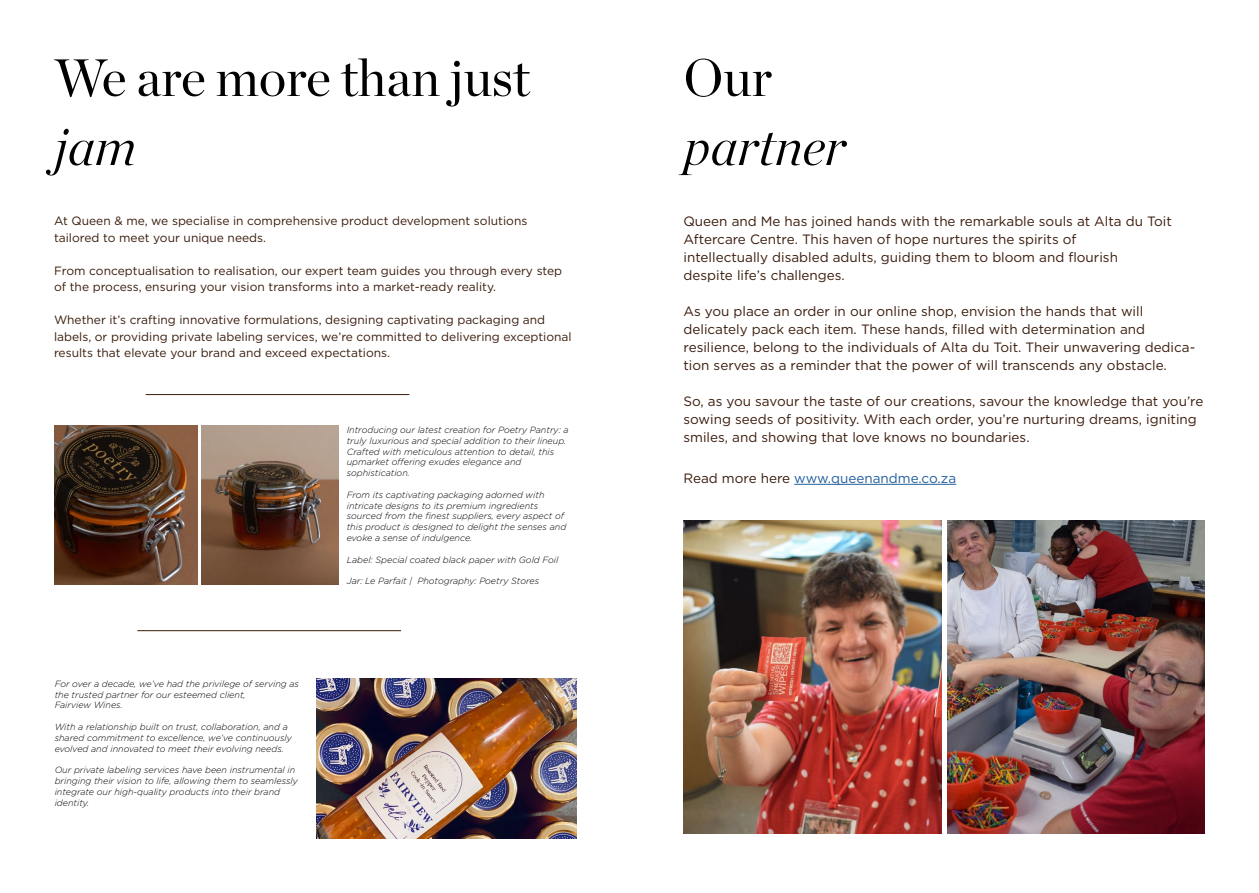
<style>
.page{position:relative;width:1259px;height:893px;background:#fff}
.page>*{position:absolute;margin:0;border:0;box-sizing:border-box;transform-origin:0 0}
.t1{font:52.5px "Chronicle Display";color:#000}
.t2{font:italic 300 52.5px "Chronicle Display";color:#000}
.t3{font:13.5px/18px "Gotham";color:#3a1b0b}
.t4{font:13.5px "Gotham";color:#215e9e}
.t5{font:12px/16.5px "Gotham";color:#3a1b0b}
.t6{font:italic 300 9px/10.8px "Gotham";color:#000}
.s1{color:#3a1b0b}
</style>
<div class="page">
<img style="left:54px;top:426px;width:144px;height:159px">
<img style="left:201px;top:425px;width:137px;height:160px">
<img style="left:316px;top:679px;width:261px;height:159px">
<hr style="left:146px;top:394px;width:263px;height:1px;background:#3a1b0b">
<hr style="left:137px;top:630px;width:264px;height:1px;background:#3a1b0b">
<hr style="left:794px;top:484px;width:162px;height:1px;background:#215e9e">
<img style="left:683px;top:521px;width:258px;height:312px">
<img style="left:947px;top:521px;width:258px;height:313px">
<h1 class="t1" style="left:54px;top:37px;width:477px">We are more than just</h1>
<h1 class="t2" style="left:54px;top:106px;width:84px">jam</h1>
<h3 class="t5" style="left:54px;top:212px;width:475px">At Queen &amp; me, we specialise in comprehensive product development solutions tailored to meet your unique needs.</h3>
<h3 class="t5" style="left:54px;top:262px;width:510px">From conceptualisation to realisation, our expert team guides you through every step of the process, ensuring your vision transforms into a market-ready reality.</h3>
<p class="t5" style="left:54px;top:311px;width:519px">Whether it’s crafting innovative formulations, designing captivating packaging and labels, or providing private labeling services, we’re committed to delivering exceptional results that elevate your brand and exceed expectations.</p>
<p class="t6" style="left:55px;top:678px;width:246px">For over a decade, we’ve had the privilege of serving as the trusted partner for our esteemed client,<br>Fairview Wines.</p>
<p class="t6" style="left:55px;top:721px;width:239px">With a relationship built on trust, collaboration, and a shared commitment to excellence, we’ve continuously evolved and innovated to meet their evolving needs.</p>
<p class="t6" style="left:55px;top:764px;width:245px">Our private labeling services have been instrumental in bringing their vision to life, allowing them to seamlessly integrate our high-quality products into their brand identity.</p>
<p class="t6" style="left:347px;top:424px;width:223px">Introducing our latest creation for Poetry Pantry: a truly luxurious and special addition to their lineup.<br>Crafted with meticulous attention to detail, this upmarket offering exudes elegance and sophistication.</p>
<p class="t6" style="left:347px;top:489px;width:221px">From its captivating packaging adorned with intricate designs to its premium ingredients sourced from the finest suppliers, every aspect of this product is designed to delight the senses and evoke a sense of indulgence.</p>
<p class="t6" style="left:347px;top:554px;width:213px">Label: Special coated black paper with Gold Foil</p>
<p class="t6" style="left:347px;top:575px;width:194px">Jar: Le Parfait | Photography: Poetry Stores</p>
<h1 class="t1" style="left:683px;top:37px;width:90px">Our</h1>
<h1 class="t2" style="left:683px;top:106px;width:164px">partner</h1>
<h2 class="t3" style="left:683px;top:212px;width:490px">Queen and Me has joined hands with the remarkable souls at Alta du Toit Aftercare Centre. This haven of hope nurtures the spirits of<br>intellectually disabled adults, guiding them to bloom and flourish<br>despite life’s challenges.</h2>
<p class="t3" style="left:683px;top:302px;width:513px">As you place an order in our online shop, envision the hands that will delicately pack each item. These hands, filled with determination and resilience, belong to the individuals of Alta du Toit. Their unwavering dedica&shy;tion serves as a reminder that the power of will transcends any obstacle.</p>
<h2 class="t3" style="left:683px;top:392px;width:521px">So, as you savour the taste of our creations, savour the knowledge that you’re sowing seeds of positivity. With each order, you’re nurturing dreams, igniting smiles, and showing that love knows no boundaries.</h2>
<h2 class="t4" style="left:683px;top:469px;width:274px"><span class="s1">Read more here</span> www.queenandme.co.za</h2>
</div>
